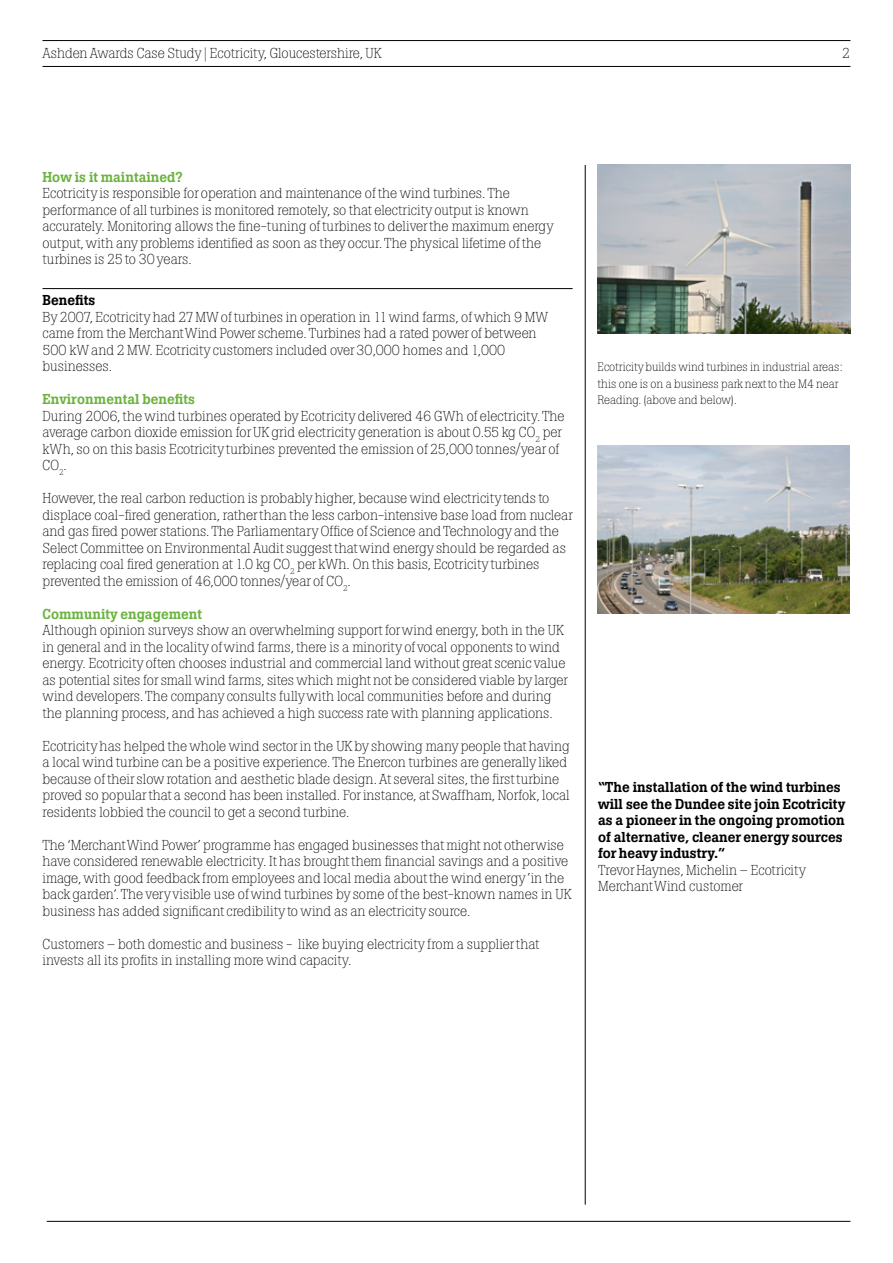
<style>
.page{position:relative;width:893px;height:1263px;background:#fff}
.page>*{position:absolute;margin:0;border:0;box-sizing:border-box;transform-origin:0 0}
.t1{font:300 14.25px/16.5px "Boton BQ";color:#000}
.t2{font:500 14.25px/16.5px "Boton BQ";color:#000}
.t3{font:500 14.25px "Boton BQ";color:#6cb33f}
.t4{font:300 12px/16.5px "Boton BQ";color:#000}
</style>
<div class="page">
<hr style="left:43px;top:288px;width:530px;height:1px;background:#000">
<hr style="left:43px;top:40px;width:807px;height:1px;background:#000">
<hr style="left:43px;top:66px;width:807px;height:1px;background:#000">
<hr style="left:47px;top:1221px;width:803px;height:1px;background:#000">
<hr style="left:585px;top:165px;width:1px;height:1040px;background:#000">
<img style="left:597px;top:165px;width:253px;height:168px">
<img style="left:597px;top:446px;width:253px;height:168px">
<p class="t1" style="left:43px;top:45px;width:341px">Ashden Awards Case Study | Ecotricity, Gloucestershire, UK</p>
<p class="t1" style="left:842px;top:45px;width:10px">2</p>
<p class="t3" style="left:43px;top:168px;width:142px">How is it maintained?</p>
<p class="t1" style="left:43px;top:185px;width:513px">Ecotricity is responsible for operation and maintenance of the wind turbines. The performance of all turbines is monitored remotely, so that electricity output is known accurately. Monitoring allows the fine-tuning of turbines to deliver the maximum energy output, with any problems identified as soon as they occur. The physical lifetime of the turbines is 25 to 30 years.</p>
<p class="t2" style="left:43px;top:292px;width:54px">Benefits</p>
<p class="t1" style="left:43px;top:309px;width:507px">By 2007, Ecotricity had 27 MW of turbines in operation in 11 wind farms, of which 9 MW came from the Merchant Wind Power scheme. Turbines had a rated power of between 500 kW and 2 MW. Ecotricity customers included over 30,000 homes and 1,000 businesses.</p>
<p class="t3" style="left:43px;top:391px;width:154px">Environmental benefits</p>
<p class="t1" style="left:43px;top:408px;width:524px">During 2006, the wind turbines operated by Ecotricity delivered 46 GWh of electricity. The average carbon dioxide emission for UK grid electricity generation is about 0.55 kg CO<sub>2</sub> per kWh, so on this basis Ecotricity turbines prevented the emission of 25,000 tonnes/year of CO<sub>2</sub>.</p>
<p class="t1" style="left:43px;top:490px;width:532px">However, the real carbon reduction is probably higher, because wind electricity tends to displace coal-fired generation, rather than the less carbon-intensive base load from nuclear and gas fired power stations. The Parliamentary Office of Science and Technology and the Select Committee on Environmental Audit suggest that wind energy should be regarded as replacing coal fired generation at 1.0 kg CO<sub>2</sub> per kWh. On this basis, Ecotricity turbines prevented the emission of 46,000 tonnes/year of CO<sub>2</sub>.</p>
<p class="t3" style="left:43px;top:605px;width:161px">Community engagement</p>
<p class="t1" style="left:43px;top:622px;width:527px">Although opinion surveys show an overwhelming support for wind energy, both in the UK in general and in the locality of wind farms, there is a minority of vocal opponents to wind energy. Ecotricity often chooses industrial and commercial land without great scenic value as potential sites for small wind farms, sites which might not be considered viable by larger wind developers. The company consults fully with local communities before and during the planning process, and has achieved a high success rate with planning applications.</p>
<p class="t1" style="left:43px;top:738px;width:529px">Ecotricity has helped the whole wind sector in the UK by showing many people that having a local wind turbine can be a positive experience. The Enercon turbines are generally liked because of their slow rotation and aesthetic blade design. At several sites, the first turbine proved so popular that a second has been installed. For instance, at Swaffham, Norfok, local residents lobbied the council to get a second turbine.</p>
<p class="t1" style="left:43px;top:837px;width:531px">The ‘Merchant Wind Power’ programme has engaged businesses that might not otherwise have considered renewable electricity. It has brought them financial savings and a positive image, with good feedback from employees and local media about the wind energy ’in the back garden‘. The very visible use of wind turbines by some of the best-known names in UK business has added significant credibility to wind as an electricity source.</p>
<p class="t1" style="left:43px;top:936px;width:499px">Customers – both domestic and business - like buying electricity from a supplier that invests all its profits in installing more wind capacity.</p>
<p class="t4" style="left:597px;top:359px;width:247px">Ecotricity builds wind turbines in industrial areas: this one is on a business park next to the M4 near<br>Reading. (above and below).</p>
<p class="t2" style="left:598px;top:779px;width:249px">“The installation of the wind turbines will see the Dundee site join Ecotricity as a pioneer in the ongoing promotion of alternative, cleaner energy sources for heavy industry.”</p>
<p class="t1" style="left:598px;top:861px;width:209px">Trevor Haynes, Michelin – Ecotricity<br>Merchant Wind customer</p>
</div>
